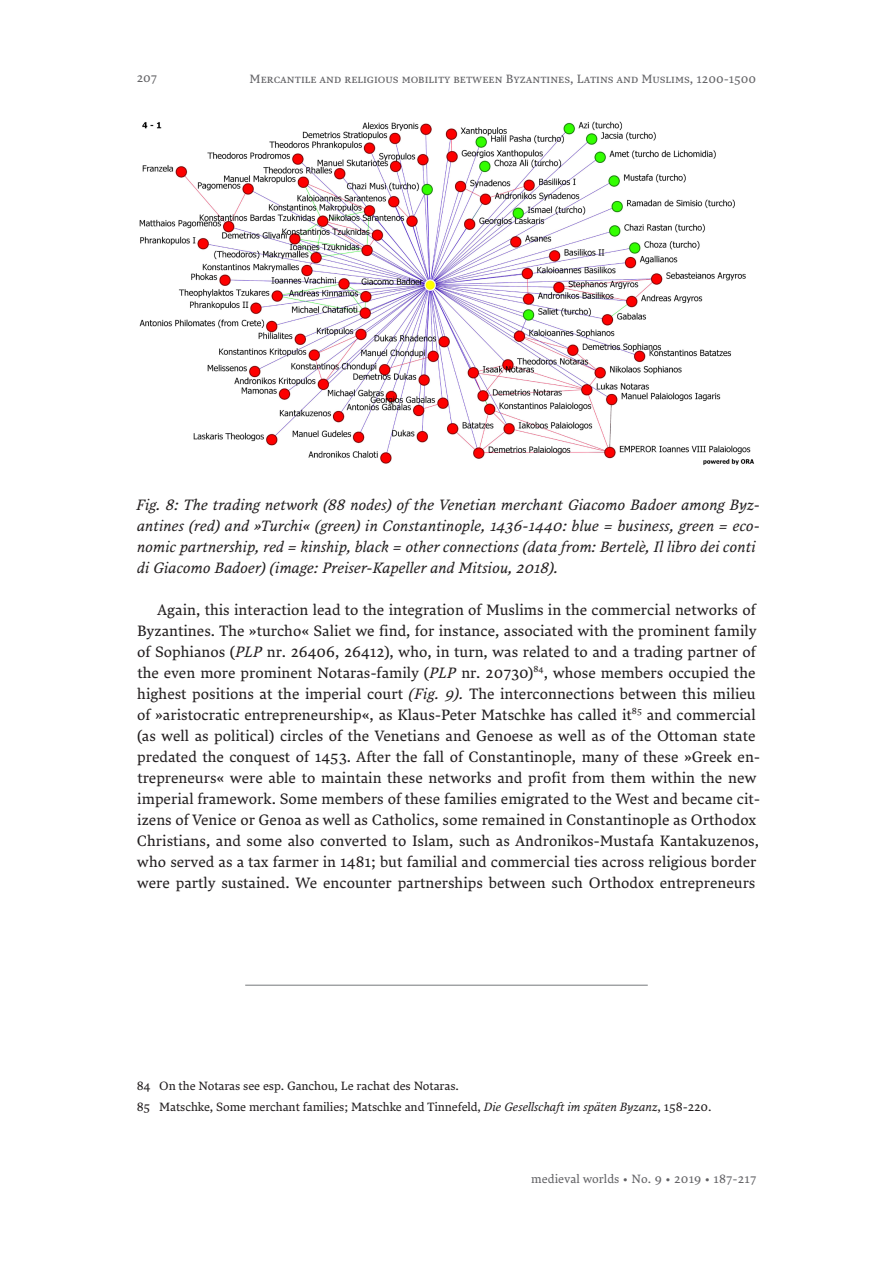
<style>
.page{position:relative;width:893px;height:1263px;background:#fff}
.page>*{position:absolute;margin:0;border:0;box-sizing:border-box;transform-origin:0 0}
.Copy{font:15px/21px "Lava Pro";color:#231f20}
.t1{font:italic 15px/21px "Lava Pro";color:#231f20}
.Footnote_copy{font:12px "Lava Pro";letter-spacing:-.01em;color:#231f20}
.Headline{font:12px "Lava Pro";color:#636366}
.Footnote_copy-2{font:12px "Lava Pro";letter-spacing:.015em;color:#636366}
.s1{font-style:italic}
</style>
<div class="page">
<hr style="left:245px;top:985px;width:403px;height:1px;background:#76787b">
<img style="left:139px;top:121px;width:616px;height:344px">
<p class="Headline" style="left:137px;top:69px;width:22px">207</p>
<p class="Headline" style="left:250px;top:70px;width:508px">Mercantile and religious mobility between Byzantines, Latins and Muslims, 1200-1500</p>
<p class="t1" style="left:136px;top:494px;width:625px">Fig. 8: The trading network (88 nodes) of the Venetian merchant Giacomo Badoer among Byz&shy;antines (red) and »Turchi« (green) in Constantinople, 1436-1440: blue = business, green = eco&shy;nomic partnership, red = kinship, black = other connections (data from: Bertelè, Il libro dei conti di Giacomo Badoer) (image: Preiser-Kapeller and Mitsiou, 2018).</p>
<p class="Copy" style="left:137px;top:598px;width:625px;text-indent:20px">Again, this interaction lead to the integration of Muslims in the commercial networks of Byzantines. The »turcho« Saliet we find, for instance, associated with the prominent family of Sophianos (<span class="s1">PLP</span> nr. 26406, 26412), who, in turn, was related to and a trading partner of the even more prominent Notaras-family (<span class="s1">PLP</span> nr. 20730)<sup>84</sup>, whose members occupied the highest positions at the imperial court <span class="s1">(Fig. 9).</span> The interconnections between this milieu of »aristocratic entrepreneurship«, as Klaus-Peter Matschke has called it<sup>85</sup> and commercial (as well as political) circles of the Venetians and Genoese as well as of the Ottoman state predated the conquest of 1453. After the fall of Constantinople, many of these »Greek en&shy;trepreneurs« were able to maintain these networks and profit from them within the new imperial framework. Some members of these families emigrated to the West and became cit&shy;izens of Venice or Genoa as well as Catholics, some remained in Constantinople as Orthodox Christians, and some also converted to Islam, such as Andronikos-Mustafa Kantakuzenos, who served as a tax farmer in 1481; but familial and commercial ties across religious border were partly sustained. We encounter partnerships between such Orthodox entrepreneurs</p>
<p class="Footnote_copy" style="left:137px;top:1077px;width:324px">84 On the Notaras see esp. Ganchou, Le rachat des Notaras.</p>
<p class="Footnote_copy" style="left:137px;top:1098px;width:576px">85 Matschke, Some merchant families; Matschke and Tinnefeld, <span class="s1">Die Gesellschaft im späten Byzanz</span>, 158-220.</p>
<p class="Footnote_copy-2" style="left:531px;top:1170px;width:226px">medieval worlds • No. 9 • 2019 • 187-217</p>
</div>
